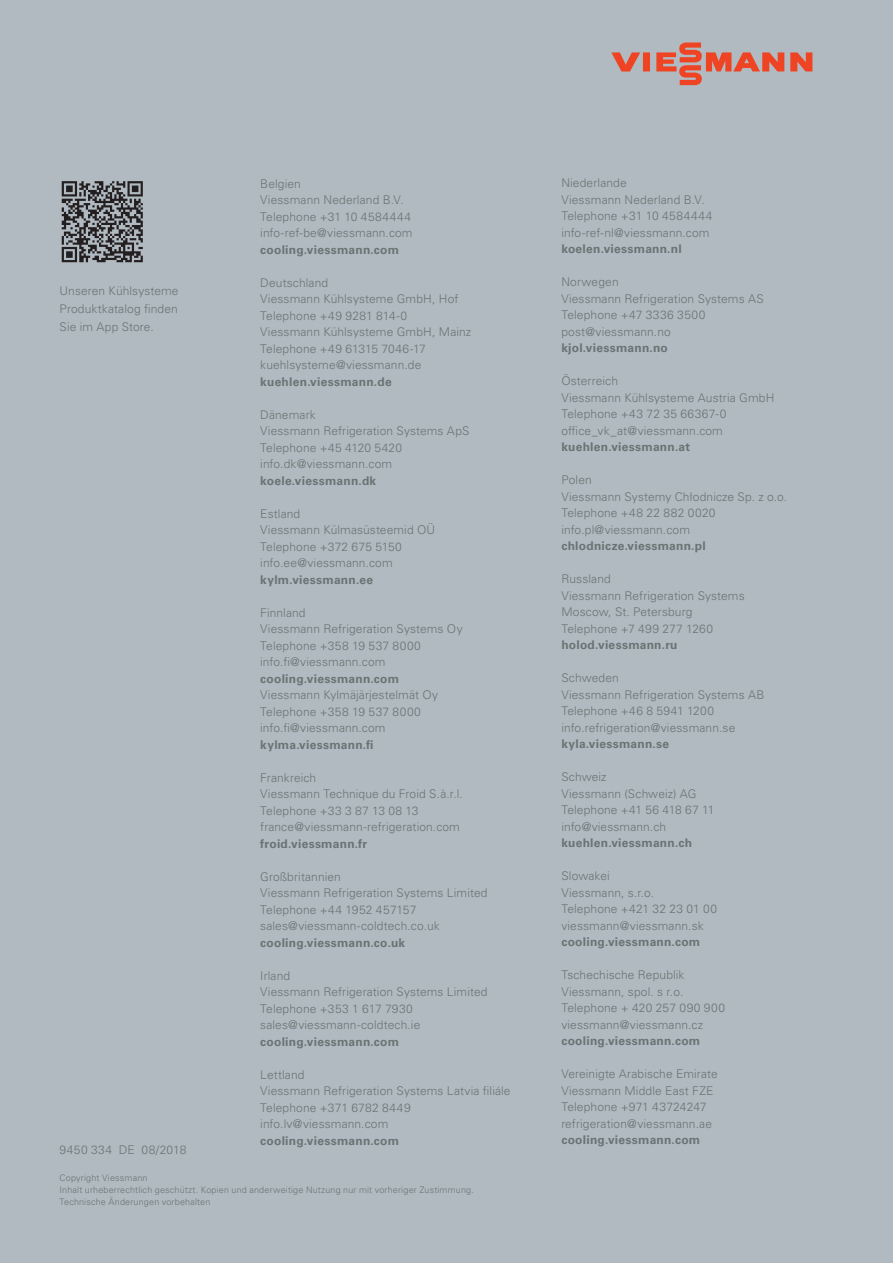
<style>
.page{position:relative;width:893px;height:1263px;background:#b1bac0}
.page>*{position:absolute;margin:0;border:0;box-sizing:border-box;transform-origin:0 0}
.t1{font:300 12px/16.5px "Univers LTCYR 45";letter-spacing:.01em;color:#6a7374}
.t2{font:700 12px "Univers LTCYR 65";letter-spacing:.02em;color:#6a7374}
.t3{font:700 12px "Univers LT Std";letter-spacing:.02em;color:#6a7374}
.t4{font:300 12px "Univers LT Std";letter-spacing:.035em;color:#6a7374}
.t5{font:300 9px/12px "Univers LTCYR 45";letter-spacing:.02em;color:#6a7374}
</style>
<div class="page">
<svg style="left:61px;top:181px;width:82px;height:82px"></svg>
<svg style="left:62px;top:181px;width:81px;height:81px"></svg>
<svg style="left:611px;top:43px;width:201px;height:42px"></svg>
<p class="t1" style="left:260px;top:176px;width:154px">Belgien<br>Viessmann Nederland B.V.<br>Telephone +31 10 4584444 info-ref-be@viessmann.com</p>
<p class="t2" style="left:260px;top:245px;width:140px">cooling.viessmann.com</p>
<p class="t1" style="left:260px;top:275px;width:212px">Deutschland<br>Viessmann Kühlsysteme GmbH, Hof<br>Telephone +49 9281 814-0<br>Viessmann Kühlsysteme GmbH, Mainz<br>Telephone +49 61315 7046-17 kuehlsysteme@viessmann.de</p>
<p class="t2" style="left:260px;top:377px;width:133px">kuehlen.viessmann.de</p>
<p class="t1" style="left:260px;top:407px;width:211px">Dänemark<br>Viessmann Refrigeration Systems ApS<br>Telephone +45 4120 5420 info.dk@viessmann.com</p>
<p class="t2" style="left:260px;top:476px;width:118px">koele.viessmann.dk</p>
<p class="t1" style="left:260px;top:506px;width:176px">Estland<br>Viessmann Külmasüsteemid OÜ<br>Telephone +372 675 5150 info.ee@viessmann.com</p>
<p class="t2" style="left:260px;top:575px;width:114px">kylm.viessmann.ee</p>
<p class="t1" style="left:260px;top:605px;width:204px">Finnland<br>Viessmann Refrigeration Systems Oy<br>Telephone +358 19 537 8000 info.fi@viessmann.com</p>
<p class="t2" style="left:260px;top:674px;width:140px">cooling.viessmann.com</p>
<p class="t1" style="left:260px;top:688px;width:179px">Viessmann Kylmäjärjestelmät Oy<br>Telephone +358 19 537 8000 info.fi@viessmann.com</p>
<p class="t2" style="left:260px;top:740px;width:115px">kylma.viessmann.fi</p>
<p class="t1" style="left:260px;top:770px;width:204px">Frankreich<br>Viessmann Technique du Froid S.à.r.l.<br>Telephone +33 3 87 13 08 13 france@viessmann-refrigeration.com</p>
<p class="t2" style="left:260px;top:839px;width:108px">froid.viessmann.fr</p>
<p class="t1" style="left:260px;top:869px;width:229px">Großbritannien<br>Viessmann Refrigeration Systems Limited<br>Telephone +44 1952 457157 sales@viessmann-coldtech.co.uk</p>
<p class="t3" style="left:260px;top:935px;width:147px">cooling.viessmann.co.uk</p>
<p class="t1" style="left:260px;top:968px;width:229px">Irland<br>Viessmann Refrigeration Systems Limited<br>Telephone +353 1 617 7930 sales@viessmann-coldtech.ie</p>
<p class="t2" style="left:260px;top:1037px;width:140px">cooling.viessmann.com</p>
<p class="t1" style="left:260px;top:1067px;width:252px">Lettland<br>Viessmann Refrigeration Systems Latvia filiále<br>Telephone +371 6782 8449 info.lv@viessmann.com</p>
<p class="t2" style="left:260px;top:1136px;width:140px">cooling.viessmann.com</p>
<p class="t1" style="left:60px;top:283px;width:121px;line-height:18px;text-align:justify">Unseren Kühlsysteme Produktkatalog finden Sie im App Store.</p>
<p class="t4" style="left:60px;top:1144px;width:128px">9450 334 DE 08/2018</p>
<p class="t5" style="left:60px;top:1172px;width:416px">Copyright Viessmann<br>Inhalt urheberrechtlich geschützt. Kopien und anderweitige Nutzung nur mit vorheriger Zustimmung.<br>Technische Änderungen vorbehalten</p>
<p class="t1" style="left:561px;top:176px;width:152px">Niederlande<br>Viessmann Nederland B.V.<br>Telephone +31 10 4584444 info-ref-nl@viessmann.com</p>
<p class="t2" style="left:561px;top:245px;width:122px">koelen.viessmann.nl</p>
<p class="t1" style="left:561px;top:275px;width:204px">Norwegen<br>Viessmann Refrigeration Systems AS<br>Telephone +47 3336 3500 post@viessmann.no</p>
<p class="t2" style="left:561px;top:344px;width:108px">kjol.viessmann.no</p>
<p class="t1" style="left:561px;top:374px;width:214px">Österreich<br>Viessmann Kühlsysteme Austria GmbH<br>Telephone +43 72 35 66367-0 office_vk_at@viessmann.com</p>
<p class="t2" style="left:561px;top:443px;width:130px">kuehlen.viessmann.at</p>
<p class="t1" style="left:561px;top:473px;width:227px">Polen<br>Viessmann Systemy Chłodnicze Sp. z o.o.<br>Telephone +48 22 882 0020 info.pl@viessmann.com</p>
<p class="t2" style="left:561px;top:542px;width:146px">chlodnicze.viessmann.pl</p>
<p class="t1" style="left:561px;top:572px;width:185px">Russland<br>Viessmann Refrigeration Systems<br>Moscow, St. Petersburg<br>Telephone +7 499 277 1260</p>
<p class="t2" style="left:561px;top:641px;width:118px">holod.viessmann.ru</p>
<p class="t1" style="left:561px;top:671px;width:205px">Schweden<br>Viessmann Refrigeration Systems AB<br>Telephone +46 8 5941 1200 info.refrigeration@viessmann.se</p>
<p class="t2" style="left:561px;top:740px;width:109px">kyla.viessmann.se</p>
<p class="t1" style="left:561px;top:770px;width:155px">Schweiz<br>Viessmann (Schweiz) AG<br>Telephone +41 56 418 67 11 info@viessmann.ch</p>
<p class="t2" style="left:561px;top:839px;width:132px">kuehlen.viessmann.ch</p>
<p class="t1" style="left:561px;top:869px;width:157px">Slowakei<br>Viessmann, s.r.o.<br>Telephone +421 32 23 01 00 viessmann@viessmann.sk</p>
<p class="t2" style="left:561px;top:938px;width:140px">cooling.viessmann.com</p>
<p class="t1" style="left:561px;top:968px;width:165px">Tschechische Republik<br>Viessmann, spol. s r.o.<br>Telephone + 420 257 090 900 viessmann@viessmann.cz</p>
<p class="t2" style="left:561px;top:1037px;width:140px">cooling.viessmann.com</p>
<p class="t1" style="left:561px;top:1067px;width:158px">Vereinigte Arabische Emirate<br>Viessmann Middle East FZE<br>Telephone +971 43724247 refrigeration@viessmann.ae</p>
<p class="t2" style="left:561px;top:1136px;width:140px">cooling.viessmann.com</p>
</div>
